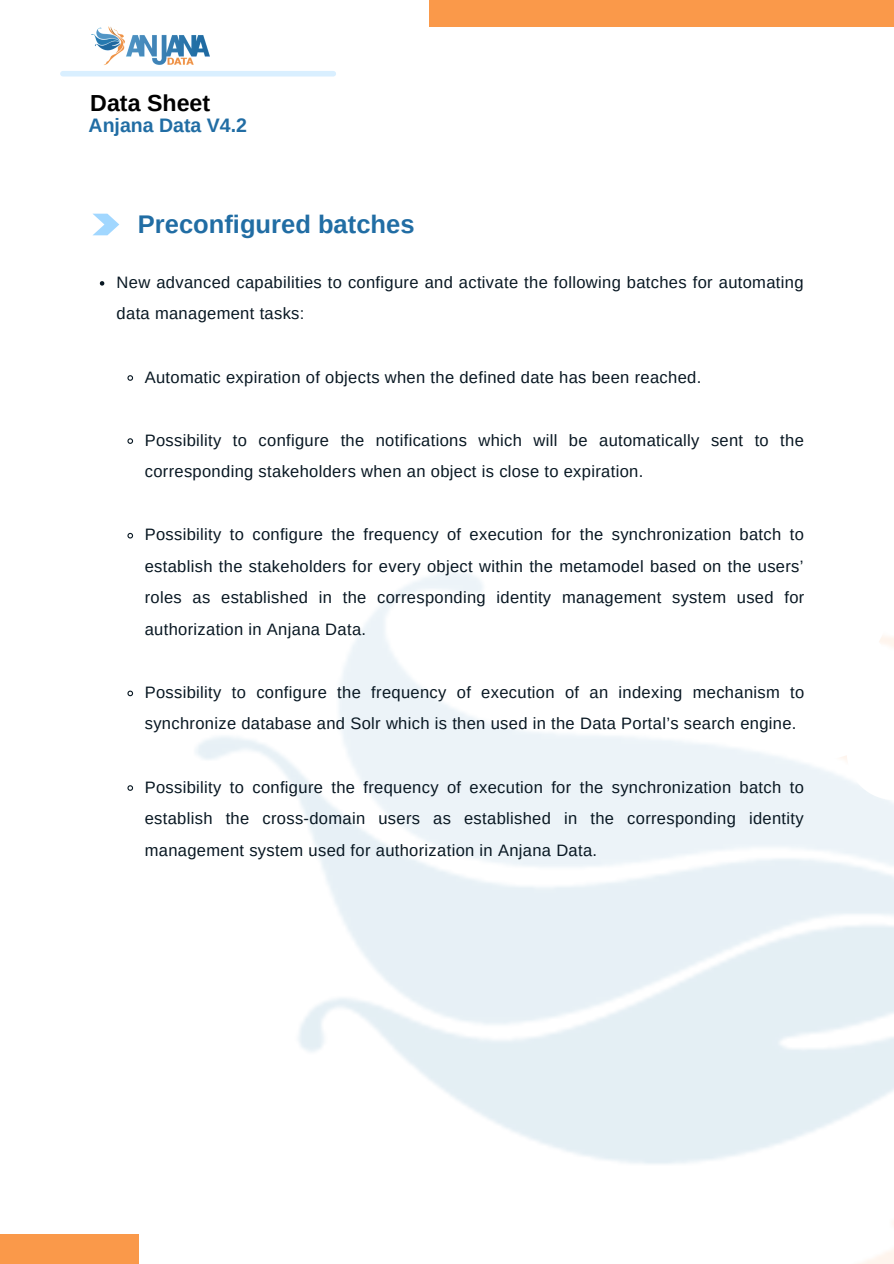
<style>
.page{position:relative;width:894px;height:1264px;background:#fff}
.page>*{position:absolute;margin:0;border:0;box-sizing:border-box;transform-origin:0 0}
.t1{font:700 25.5px "Arimo";color:#216da4}
.t2{font:700 23.25px "Arimo";color:#000}
.t3{font:700 19.5px "Arimo";color:#216da4}
.t4{font:16.5px/31.5px "Arimo";letter-spacing:.02em;color:#081722}
</style>
<div class="page">
<div style="left:0;top:1233px;width:139px;height:30px;background:#fa994a"></div>
<div style="left:429px;top:0;width:464px;height:27px;background:#fa994a"></div>
<img style="left:91px;top:26px;width:119px;height:39px">
<div style="left:63px;top:71px;width:270px;height:5px;background:#d9efff"></div>
<img style="left:106px;top:572px;width:787px;height:691px">
<svg style="left:648px;top:572px;width:245px;height:132px"></svg>
<svg style="left:748px;top:614px;width:145px;height:186px"></svg>
<svg style="left:100px;top:281px;width:4px;height:4px"></svg>
<svg style="left:127px;top:375px;width:7px;height:6px"></svg>
<svg style="left:127px;top:438px;width:7px;height:6px"></svg>
<svg style="left:127px;top:532px;width:7px;height:7px"></svg>
<svg style="left:126px;top:689px;width:8px;height:8px"></svg>
<svg style="left:126px;top:784px;width:8px;height:7px"></svg>
<svg style="left:93px;top:214px;width:26px;height:21px"></svg>
<p class="t2" style="left:90px;top:90px;width:121px">Data Sheet</p>
<p class="t3" style="left:89px;top:114px;width:160px">Anjana Data V4.2</p>
<p class="t1" style="left:138px;top:210px;width:278px">Preconfigured batches</p>
<p class="t4" style="left:117px;top:266px;width:688px">New advanced capabilities to configure and activate the following batches for automating data management tasks:</p>
<p class="t4" style="left:145px;top:361px;width:558px">Automatic expiration of objects when the defined date has been reached.</p>
<p class="t4" style="left:145px;top:424px;width:660px">Possibility to configure the notifications which will be automatically sent to the corresponding stakeholders when an object is close to expiration.</p>
<p class="t4" style="left:145px;top:518px;width:661px;text-align:justify">Possibility to configure the frequency of execution for the synchronization batch to establish the stakeholders for every object within the metamodel based on the users’ roles as established in the corresponding identity management system used for authorization in Anjana Data.</p>
<p class="t4" style="left:145px;top:676px;width:661px">Possibility to configure the frequency of execution of an indexing mechanism to synchronize database and Solr which is then used in the Data Portal’s search engine.</p>
<p class="t4" style="left:145px;top:771px;width:660px;text-align:justify">Possibility to configure the frequency of execution for the synchronization batch to establish the cross-domain users as established in the corresponding identity management system used for authorization in Anjana Data.</p>
</div>
